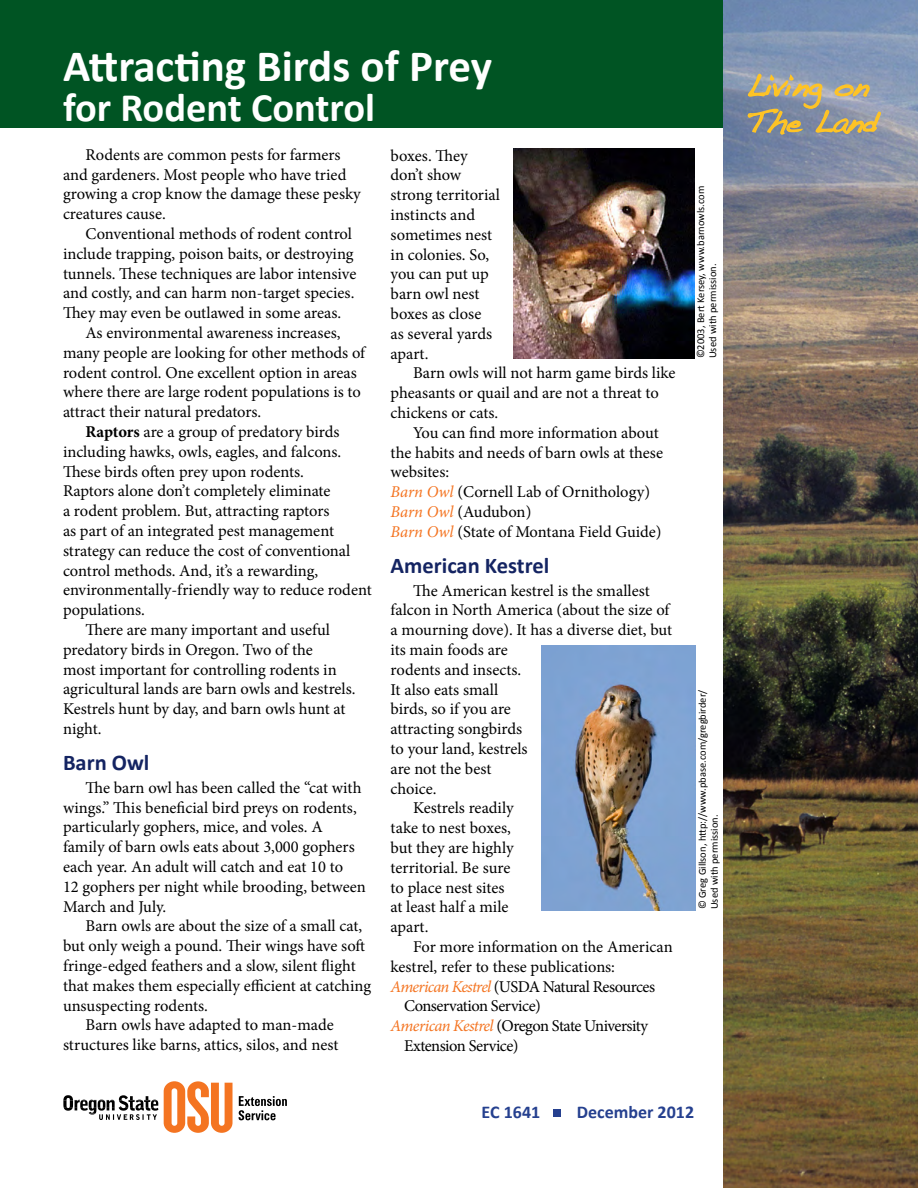
<style>
.page{position:relative;width:918px;height:1188px;background:#fff}
.page>*{position:absolute;margin:0;border:0;box-sizing:border-box;transform-origin:0 0}
.t1{font:700 45px "Calibri";color:#fff}
.t2{font:700 40.5px "Calibri";color:#fff}
.wordmark{font:30px/36px "Handwriting Dakota";color:#ffc425}
.subhead_1a{font:700 22.5px "Calibri";color:#142462}
.date___series{font:700 18px "Calibri";color:#25408f}
.body_text{font:16.5px/19.8px "Minion Pro";letter-spacing:-.005em;color:#000}
.hanging_indent{font:16.5px/19.8px "Minion Pro";letter-spacing:-.025em;color:#000}
.hanging_indent-2{font:16.5px "Minion Pro";letter-spacing:-.005em;color:#000}
.hanging_indent-3{font:16.5px "Minion Pro";color:#000}
.t3{font:10.5px/12px "Calibri";color:#000}
.s1{font-weight:700}
.s2{font-style:italic;color:#f47421}
</style>
<div class="page">
<div style="left:0;top:0;width:728px;height:127px;background:#005423"></div>
<svg style="left:239px;top:1096px;width:48px;height:24px"></svg>
<svg style="left:164px;top:1081px;width:69px;height:52px"></svg>
<svg style="left:63px;top:1095px;width:95px;height:25px"></svg>
<div style="left:553px;top:1110px;width:8px;height:7px;background:#25408f"></div>
<img style="left:723px;top:0;width:195px;height:1188px">
<svg style="left:747px;top:73px;width:135px;height:62px;background:#a09e93"></svg>
<img style="left:514px;top:149px;width:181px;height:209px">
<img style="left:542px;top:646px;width:154px;height:264px">
<h2 class="t1" style="left:63px;top:37px;width:431px">Attracting Birds of Prey</h2>
<h2 class="t2" style="left:63px;top:82px;width:314px">for Rodent Control</h2>
<p class="body_text" style="left:63px;top:145px;width:299px;text-indent:22px">Rodents are common pests for farmers and gardeners. Most people who have tried growing a crop know the damage these pesky creatures cause.</p>
<p class="body_text" style="left:63px;top:224px;width:295px;text-indent:22px">Conventional methods of rodent control include trapping, poison baits, or destroying tunnels. These techniques are labor intensive and costly, and can harm non-target species.<br>They may even be outlawed in some areas.</p>
<p class="body_text" style="left:63px;top:323px;width:304px;text-indent:22px">As environmental awareness increases, many people are looking for other methods of rodent control. One excellent option in areas where there are large rodent populations is to attract their natural predators.</p>
<p class="body_text" style="left:63px;top:422px;width:310px;text-indent:22px"><span class="s1">Raptors</span> are a group of predatory birds including hawks, owls, eagles, and falcons.<br>These birds often prey upon rodents.<br>Raptors alone don’t completely eliminate<br>a rodent problem. But, attracting raptors<br>as part of an integrated pest management strategy can reduce the cost of conventional control methods. And, it’s a rewarding, environmentally-friendly way to reduce rodent populations.</p>
<p class="body_text" style="left:63px;top:620px;width:294px;text-indent:22px">There are many important and useful predatory birds in Oregon. Two of the<br>most important for controlling rodents in agricultural lands are barn owls and kestrels.<br>Kestrels hunt by day, and barn owls hunt at night.</p>
<h3 class="subhead_1a" style="left:63px;top:748px;width:88px">Barn Owl</h3>
<p class="body_text" style="left:63px;top:778px;width:304px;text-indent:22px">The barn owl has been called the “cat with wings.” This beneficial bird preys on rodents, particularly gophers, mice, and voles. A family of barn owls eats about 3,000 gophers each year. An adult will catch and eat 10 to<br>12 gophers per night while brooding, between March and July.</p>
<p class="body_text" style="left:63px;top:916px;width:310px;text-indent:22px">Barn owls are about the size of a small cat, but only weigh a pound. Their wings have soft fringe-edged feathers and a slow, silent flight that makes them especially efficient at catching unsuspecting rodents.</p>
<p class="body_text" style="left:63px;top:1015px;width:277px;text-align:right">Barn owls have adapted to man-made structures like barns, attics, silos, and nest</p>
<p class="body_text" style="left:391px;top:146px;width:111px">boxes. They don’t show strong territorial instincts and sometimes nest in colonies. So, you can put up barn owl nest boxes as close<br>as several yards apart.</p>
<p class="body_text" style="left:391px;top:363px;width:286px;text-indent:22px">Barn owls will not harm game birds like pheasants or quail and are not a threat to chickens or cats.</p>
<p class="body_text" style="left:391px;top:423px;width:274px;text-indent:22px">You can find more information about the habits and needs of barn owls at these websites:</p>
<p class="hanging_indent-3" style="left:391px;top:481px;width:261px"><span class="s2">Barn Owl</span> (Cornell Lab of Ornithology)</p>
<p class="hanging_indent" style="left:391px;top:502px;width:142px"><span class="s2">Barn Owl</span> (Audubon)</p>
<p class="hanging_indent-2" style="left:391px;top:520px;width:273px"><span class="s2">Barn Owl</span> (State of Montana Field Guide)</p>
<h3 class="subhead_1a" style="left:391px;top:551px;width:160px">American Kestrel</h3>
<p class="body_text" style="left:391px;top:581px;width:283px;text-indent:22px">The American kestrel is the smallest falcon in North America (about the size of a mourning dove). It has a diverse diet, but its main foods are<br>rodents and insects.<br>It also eats small<br>birds, so if you are<br>attracting songbirds<br>to your land, kestrels<br>are not the best<br>choice.</p>
<p class="body_text" style="left:391px;top:798px;width:125px;text-indent:22px">Kestrels readily take to nest boxes, but they are highly territorial. Be sure to place nest sites at least half a mile apart.</p>
<p class="body_text" style="left:391px;top:937px;width:284px;text-indent:22px">For more information on the American kestrel, refer to these publications:</p>
<p class="hanging_indent" style="left:404px;top:977px;width:253px;text-indent:-14px"><span class="s2">American Kestrel</span> (USDA Natural Resources<br>Conservation Service)</p>
<p class="hanging_indent" style="left:404px;top:1016px;width:245px;text-indent:-14px"><span class="s2">American Kestrel</span> (Oregon State University<br>Extension Service)</p>
<p class="t3" style="left:695px;top:358px;width:174px;rotate:-90deg">©2003, Bert Kersey, www.barnowls.com<br>Used with permission.</p>
<p class="t3" style="left:696px;top:909px;width:221px;rotate:-90deg">© Greg Gillson, http://www.pbase.com/gregbirder/<br>Used with permission.</p>
<p class="date___series" style="left:482px;top:1100px;width:60px">EC 1641</p>
<p class="date___series" style="left:577px;top:1100px;width:119px">December 2012</p>
<h1 class="wordmark" style="left:746px;top:67px;width:133px">Living on<br>The Land</h1>
</div>
